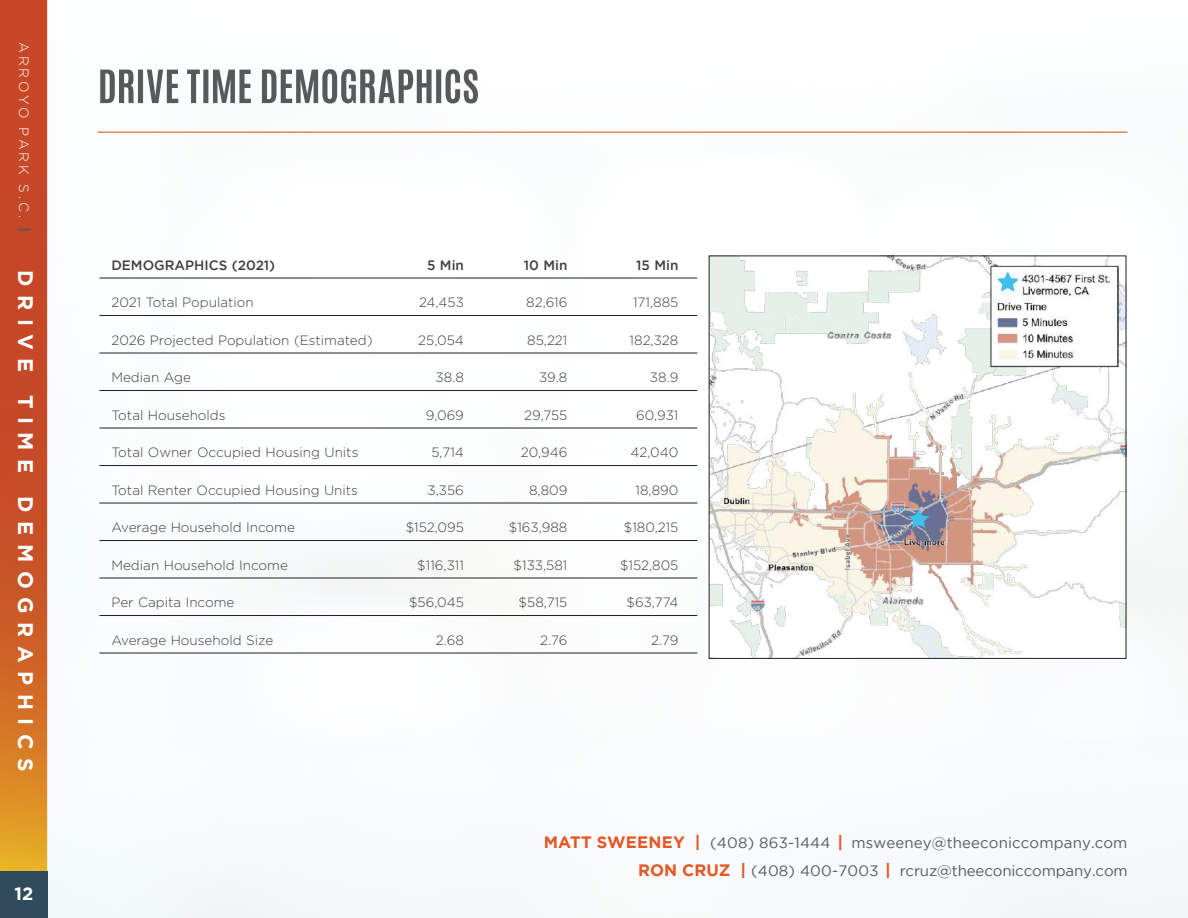
<style>
.page{position:relative;width:1188px;height:918px;background:#fff}
.page>*{position:absolute;margin:0;border:0;box-sizing:border-box;transform-origin:0 0}
.t1{font:700 21px "Gotham";letter-spacing:.405em;color:#fff}
.t2{font:700 18px "Gotham";color:#fff}
.t3{font:15px/28.2px "Gotham";letter-spacing:.01em;color:#58595b;text-align:right}
.t4{font:300 13.5px "Gotham";color:#403f3b}
.t5{font:500 13.5px "Gotham";color:#403f3b}
.t6{font:300 13.5px "Gotham";letter-spacing:.21em;color:#fff}
.s1{font-weight:700;font-size:15px;color:#58595b}
.s2{font-weight:700;font-size:16.5px;color:#e45726}
</style>
<div class="page">
<img style="left:0;top:0;width:1188px;height:918px">
<svg style="left:100px;top:69px;width:378px;height:34px"></svg>
<hr style="left:98px;top:131px;width:1030px;height:2px;background:#d18b62">
<hr style="left:99px;top:278px;width:598px;height:1px;background:#231f20">
<hr style="left:99px;top:315px;width:598px;height:1px;background:#231f20">
<hr style="left:99px;top:353px;width:598px;height:1px;background:#231f20">
<hr style="left:99px;top:390px;width:598px;height:1px;background:#231f20">
<hr style="left:99px;top:428px;width:598px;height:1px;background:#231f20">
<hr style="left:99px;top:465px;width:598px;height:1px;background:#231f20">
<hr style="left:99px;top:503px;width:598px;height:1px;background:#231f20">
<hr style="left:99px;top:540px;width:598px;height:1px;background:#231f20">
<hr style="left:99px;top:578px;width:598px;height:1px;background:#231f20">
<hr style="left:99px;top:615px;width:598px;height:1px;background:#231f20">
<hr style="left:99px;top:653px;width:598px;height:1px;background:#231f20">
<img style="left:711px;top:258px;width:413px;height:399px">
<svg style="left:908px;top:509px;width:21px;height:19px"></svg>
<svg style="left:997px;top:272px;width:22px;height:20px"></svg>
<p class="t6" style="left:31px;top:42px;width:192px;rotate:90deg">ARROYO PARK S.C. <span class="s1">|</span></p>
<h1 class="t1" style="left:38px;top:270px;width:503px;rotate:90deg">DRIVE TIME DEMOGRAPHICS</h1>
<h2 class="t2" style="left:14px;top:883px;width:20px">12</h2>
<p class="t5" style="left:111px;top:257px;width:165px">DEMOGRAPHICS (2021)</p>
<p class="t5" style="left:427px;top:257px;width:38px">5 Min</p>
<p class="t5" style="left:524px;top:257px;width:45px">10 Min</p>
<p class="t5" style="left:636px;top:257px;width:44px">15 Min</p>
<p class="t4" style="left:111px;top:295px;width:144px">2021 Total Population</p>
<p class="t4" style="left:419px;top:295px;width:46px">24,453</p>
<p class="t4" style="left:526px;top:295px;width:43px">82,616</p>
<p class="t4" style="left:633px;top:295px;width:47px">171,885</p>
<p class="t4" style="left:111px;top:333px;width:263px">2026 Projected Population (Estimated)</p>
<p class="t4" style="left:418px;top:333px;width:47px">25,054</p>
<p class="t4" style="left:527px;top:333px;width:42px">85,221</p>
<p class="t4" style="left:630px;top:333px;width:50px">182,328</p>
<p class="t4" style="left:111px;top:370px;width:81px">Median Age</p>
<p class="t4" style="left:436px;top:370px;width:30px">38.8</p>
<p class="t4" style="left:539px;top:370px;width:30px">39.8</p>
<p class="t4" style="left:650px;top:370px;width:30px">38.9</p>
<p class="t4" style="left:111px;top:408px;width:116px">Total Households</p>
<p class="t4" style="left:426px;top:408px;width:40px">9,069</p>
<p class="t4" style="left:524px;top:408px;width:45px">29,755</p>
<p class="t4" style="left:636px;top:408px;width:44px">60,931</p>
<p class="t4" style="left:111px;top:445px;width:249px">Total Owner Occupied Housing Units</p>
<p class="t4" style="left:431px;top:445px;width:34px">5,714</p>
<p class="t4" style="left:521px;top:445px;width:48px">20,946</p>
<p class="t4" style="left:631px;top:445px;width:49px">42,040</p>
<p class="t4" style="left:111px;top:483px;width:248px">Total Renter Occupied Housing Units</p>
<p class="t4" style="left:428px;top:483px;width:38px">3,356</p>
<p class="t4" style="left:529px;top:483px;width:40px">8,809</p>
<p class="t4" style="left:636px;top:483px;width:44px">18,890</p>
<p class="t4" style="left:111px;top:520px;width:185px">Average Household Income</p>
<p class="t4" style="left:406px;top:520px;width:60px">$152,095</p>
<p class="t4" style="left:509px;top:520px;width:60px">$163,988</p>
<p class="t4" style="left:624px;top:520px;width:56px">$180,215</p>
<p class="t4" style="left:111px;top:558px;width:178px">Median Household Income</p>
<p class="t4" style="left:417px;top:558px;width:48px">$116,311</p>
<p class="t4" style="left:514px;top:558px;width:55px">$133,581</p>
<p class="t4" style="left:620px;top:558px;width:60px">$152,805</p>
<p class="t4" style="left:111px;top:595px;width:125px">Per Capita Income</p>
<p class="t4" style="left:409px;top:595px;width:56px">$56,045</p>
<p class="t4" style="left:519px;top:595px;width:50px">$58,715</p>
<p class="t4" style="left:627px;top:595px;width:53px">$63,774</p>
<p class="t4" style="left:111px;top:633px;width:163px">Average Household Size</p>
<p class="t4" style="left:436px;top:633px;width:30px">2.68</p>
<p class="t4" style="left:540px;top:633px;width:29px">2.76</p>
<p class="t4" style="left:651px;top:633px;width:29px">2.79</p>
<p class="t3" style="left:544px;top:828px;width:585px"><span class="s2">MATT SWEENEY |</span> (408) 863-1444 <span class="s2">|</span> msweeney@theeconiccompany.com<br><span class="s2">RON CRUZ |</span> (408) 400-7003 <span class="s2">|</span> rcruz@theeconiccompany.com</p>
</div>
